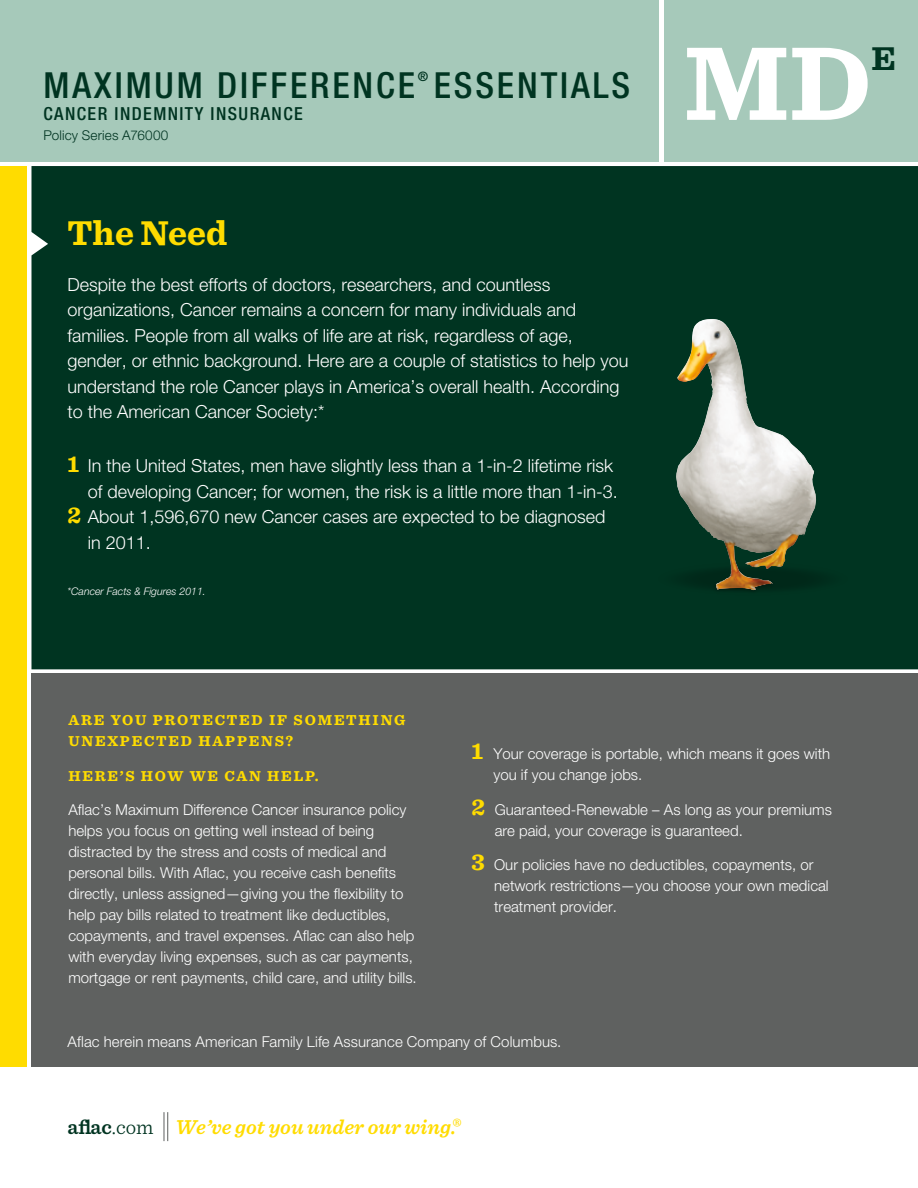
<style>
.page{position:relative;width:918px;height:1188px;background:#fff}
.page>*{position:absolute;margin:0;border:0;box-sizing:border-box;transform-origin:0 0}
.t1{font:700 109.5px "Sentinel";color:#fff}
.t2{font:500 condensed 36px "Helvetica Neue LTCE";letter-spacing:.08em;color:#003421}
.t3{font:700 36px "Sentinel";color:#ffdc00}
.t4{font:700 34.5px "Sentinel";color:#003421}
.t5{font:italic 600 21px "Sentinel";color:#ffdc00}
.t6{font:300 18px/25.5px "Helvetica Neue CELT";color:#fff}
.t7{font:500 condensed 18px "Helvetica Neue LTCE";letter-spacing:.08em;color:#003421}
.t8{font:300 15px/21px "Helvetica Neue CELT";color:#fff}
.t9{font:700 15px/21px "Sentinel";letter-spacing:.12em;color:#ffdc00}
.t10{font:300 13.5px "Helvetica Neue CELT";letter-spacing:.01em;color:#003421}
.t11{font:500 condensed 13.05px "Helvetica Neue LTCE";color:#003421}
.t12{font:italic 300 10.5px "Helvetica Neue CELT";color:#fff}
.s1{font-family:"Sentinel";font-weight:700;font-size:24px;color:#ffdc00}
.s2{font-style:normal;color:#003421}
.s3{font-weight:300;font-style:normal;color:#003421}
.s4{font-size:18px}
</style>
<div class="page">
<div style="left:0;top:0;width:918px;height:162px;background:#a6c9ba"></div>
<div style="left:31px;top:166px;width:887px;height:503px;background:#003421"></div>
<div style="left:31px;top:673px;width:887px;height:393px;background:#5f6160"></div>
<svg style="left:164px;top:1112px;width:4px;height:29px"></svg>
<hr style="left:659px;top:0;width:4px;height:162px;background:#fff">
<div style="left:0;top:166px;width:27px;height:900px;background:#ffdc00"></div>
<svg style="left:657px;top:319px;width:191px;height:277px;background:#194533"></svg>
<img style="left:676px;top:319px;width:101px;height:271px">
<h2 class="t2" style="left:44px;top:64px;width:373px">MAXIMUM DIFFERENCE</h2>
<p class="t11" style="left:418px;top:69px;width:12px">®</p>
<h2 class="t2" style="left:434px;top:64px;width:198px">ESSENTIALS</h2>
<p class="t7" style="left:44px;top:103px;width:261px">CANCER INDEMNITY INSURANCE</p>
<p class="t10" style="left:44px;top:127px;width:126px">Policy Series A76000</p>
<h2 class="t3" style="left:68px;top:210px;width:162px">THE NEED</h2>
<p class="t6" style="left:68px;top:271px;width:562px">Despite the best efforts of doctors, researchers, and countless organizations, Cancer remains a concern for many individuals and families. People from all walks of life are at risk, regardless of age, gender, or ethnic background. Here are a couple of statistics to help you understand the role Cancer plays in America’s overall health. According to the American Cancer Society:*</p>
<p class="t6" style="left:68px;top:453px;width:547px"><span class="s1">1</span> In the United States, men have slightly less than a 1-in-2 lifetime risk</p>
<p class="t6" style="left:88px;top:478px;width:532px">of developing Cancer; for women, the risk is a little more than 1-in-3.</p>
<p class="t6" style="left:68px;top:504px;width:540px"><span class="s1">2</span> About 1,596,670 new Cancer cases are expected to be diagnosed</p>
<p class="t6" style="left:88px;top:529px;width:65px">in 2011.</p>
<p class="t12" style="left:68px;top:585px;width:140px">*Cancer Facts &amp; Figures 2011.</p>
<h1 class="t1" style="left:684px;top:15px;width:92px">MD</h1>
<h3 class="t4" style="left:872px;top:37px;width:23px">E</h3>
<p class="t9" style="left:68px;top:709px;width:339px">ARE YOU PROTECTED IF SOMETHING<br>UNEXPECTED HAPPENS?</p>
<p class="t9" style="left:68px;top:765px;width:14px">HERE</p>
<p class="t9" style="left:120px;top:765px;width:118px">’SHOW WECAN</p>
<p class="t9" style="left:267px;top:765px;width:13px">HEL</p>
<p class="t9" style="left:305px;top:765px;width:15px">P.</p>
<p class="t8" style="left:68px;top:799px;width:350px">Aflac’s Maximum Difference Cancer insurance policy helps you focus on getting well instead of being distracted by the stress and costs of medical and personal bills. With Aflac, you receive cash benefits directly, unless assigned—giving you the flexibility to help pay bills related to treatment like deductibles, copayments, and travel expenses. Aflac can also help with everyday living expenses, such as car payments, mortgage or rent payments, child care, and utility bills.</p>
<p class="t8" style="left:493px;top:744px;width:338px;text-indent:-22px"><span class="s1">1</span> Your coverage is portable, which means it goes with you if you change jobs.</p>
<p class="t8" style="left:495px;top:799px;width:339px;text-indent:-23px"><span class="s1">2</span> Guaranteed-Renewable – As long as your premiums are paid, your coverage is guaranteed.</p>
<p class="t8" style="left:494px;top:855px;width:336px;text-indent:-23px"><span class="s1">3</span> Our policies have no deductibles, copayments, or network restrictions—you choose your own medical treatment provider.</p>
<p class="t8" style="left:68px;top:1032px;width:495px">Aflac herein means American Family Life Assurance Company of Columbus.</p>
<h3 class="t5" style="left:68px;top:1113px;width:395px"><span class="s2">aflac</span><span class="s3">.com</span> We’ve got you under our wing.<span class="s4">®</span></h3>
</div>
